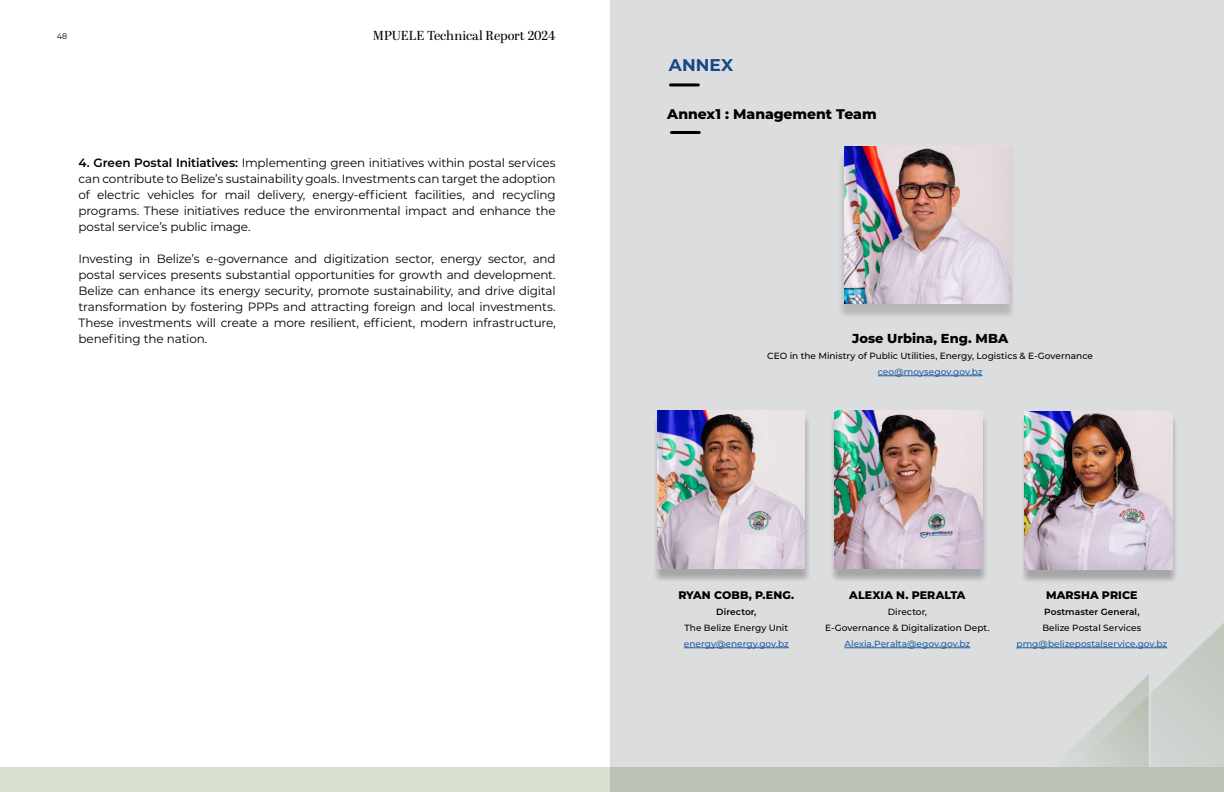
<style>
.page{position:relative;width:1224px;height:792px;background:#fff}
.page>*{position:absolute;margin:0;border:0;box-sizing:border-box;transform-origin:0 0}
.t1{font:700 17px "Montserrat";color:#184785}
.t2{font:800 14px "Montserrat";color:#000}
.t3{font:13px "Abril Display";color:#000}
.t4{font:800 13px "Montserrat";color:#000101}
.t5{font:12px/16px "Montserrat";letter-spacing:-.015em;color:#000101;text-align:justify}
.t6{font:800 11px "Montserrat";letter-spacing:.01em;color:#000101}
.t7{font:500 9px/16px "Montserrat";color:#000101;text-align:center}
.t8{font:500 9px "Montserrat";color:#215e9e}
.t9{font:600 9px "Montserrat";letter-spacing:.005em;color:#000101}
.t10{font:8px "Montserrat";color:#000}
.s1{font-weight:600}
</style>
<div class="page">
<div style="left:611px;top:0;width:613px;height:792px;background:#dbddde"></div>
<svg style="left:1029px;top:623px;width:195px;height:145px"></svg>
<img style="left:1049px;top:695px;width:100px;height:73px">
<svg style="left:0;top:768px;width:1224px;height:24px;background:#c9d0c2"></svg>
<hr style="left:878px;top:376px;width:105px;height:1px;background:#215e9e">
<hr style="left:684px;top:648px;width:105px;height:1px;background:#215e9e">
<hr style="left:844px;top:648px;width:126px;height:1px;background:#215e9e">
<hr style="left:670px;top:83px;width:28px;height:3px;background:#000">
<div style="left:837px;top:151px;width:179px;height:168px;background:#000;opacity:.17"></div>
<img style="left:845px;top:147px;width:167px;height:157px">
<div style="left:653px;top:414px;width:158px;height:170px;background:#000;opacity:.25"></div>
<img style="left:657px;top:410px;width:148px;height:158px">
<div style="left:829px;top:414px;width:159px;height:170px;background:#000;opacity:.25"></div>
<img style="left:834px;top:410px;width:148px;height:158px">
<hr style="left:1017px;top:648px;width:150px;height:1px;background:#215e9e">
<div style="left:1020px;top:415px;width:159px;height:170px;background:#000;opacity:.25"></div>
<img style="left:1025px;top:411px;width:148px;height:158px">
<hr style="left:671px;top:131px;width:28px;height:3px;background:#000">
<p class="t10" style="left:57px;top:31px;width:12px">48</p>
<p class="t3" style="left:373px;top:27px;width:184px">MPUELE Technical Report 2024</p>
<p class="t5" style="left:79px;top:154px;width:479px"><span class="s1">4. Green Postal Initiatives:</span> Implementing green initiatives within postal services can contribute to Belize’s sustainability goals. Investments can target the adoption of electric vehicles for mail delivery, energy-efficient facilities, and recycling programs. These initiatives reduce the environmental impact and enhance the postal service’s public image.</p>
<p class="t5" style="left:79px;top:250px;width:479px">Investing in Belize’s e-governance and digitization sector, energy sector, and postal services presents substantial opportunities for growth and development.<br>Belize can enhance its energy security, promote sustainability, and drive digital transformation by fostering PPPs and attracting foreign and local investments.<br>These investments will create a more resilient, efficient, modern infrastructure, benefiting the nation.</p>
<h1 class="t1" style="left:669px;top:53px;width:66px">ANNEX</h1>
<p class="t2" style="left:667px;top:104px;width:211px">Annex1 : Management Team</p>
<p class="t4" style="left:852px;top:329px;width:158px">Jose Urbina, Eng. MBA</p>
<p class="t7" style="left:767px;top:347px;width:327px">CEO in the Ministry of Public Utilities, Energy, Logistics &amp; E-Governance</p>
<p class="t8" style="left:878px;top:365px;width:106px">ceo@moysegov.gov.bz</p>
<p class="t6" style="left:678px;top:587px;width:118px">RYAN COBB, P.ENG.</p>
<p class="t9" style="left:716px;top:605px;width:42px">Director,</p>
<p class="t7" style="left:685px;top:619px;width:105px">The Belize Energy Unit</p>
<p class="t8" style="left:684px;top:637px;width:106px">energy@energy.gov.bz</p>
<p class="t6" style="left:849px;top:587px;width:118px">ALEXIA N. PERALTA</p>
<p class="t7" style="left:825px;top:603px;width:166px">Director,<br>E-Governance &amp; Digitalization Dept.</p>
<p class="t8" style="left:844px;top:637px;width:127px">Alexia.Peralta@egov.gov.bz</p>
<p class="t6" style="left:1046px;top:587px;width:93px">MARSHA PRICE</p>
<p class="t9" style="left:1044px;top:605px;width:97px">Postmaster General,</p>
<p class="t7" style="left:1042px;top:619px;width:101px">Belize Postal Services</p>
<p class="t8" style="left:1017px;top:637px;width:152px">pmg@belizepostalservice.gov.bz</p>
</div>
